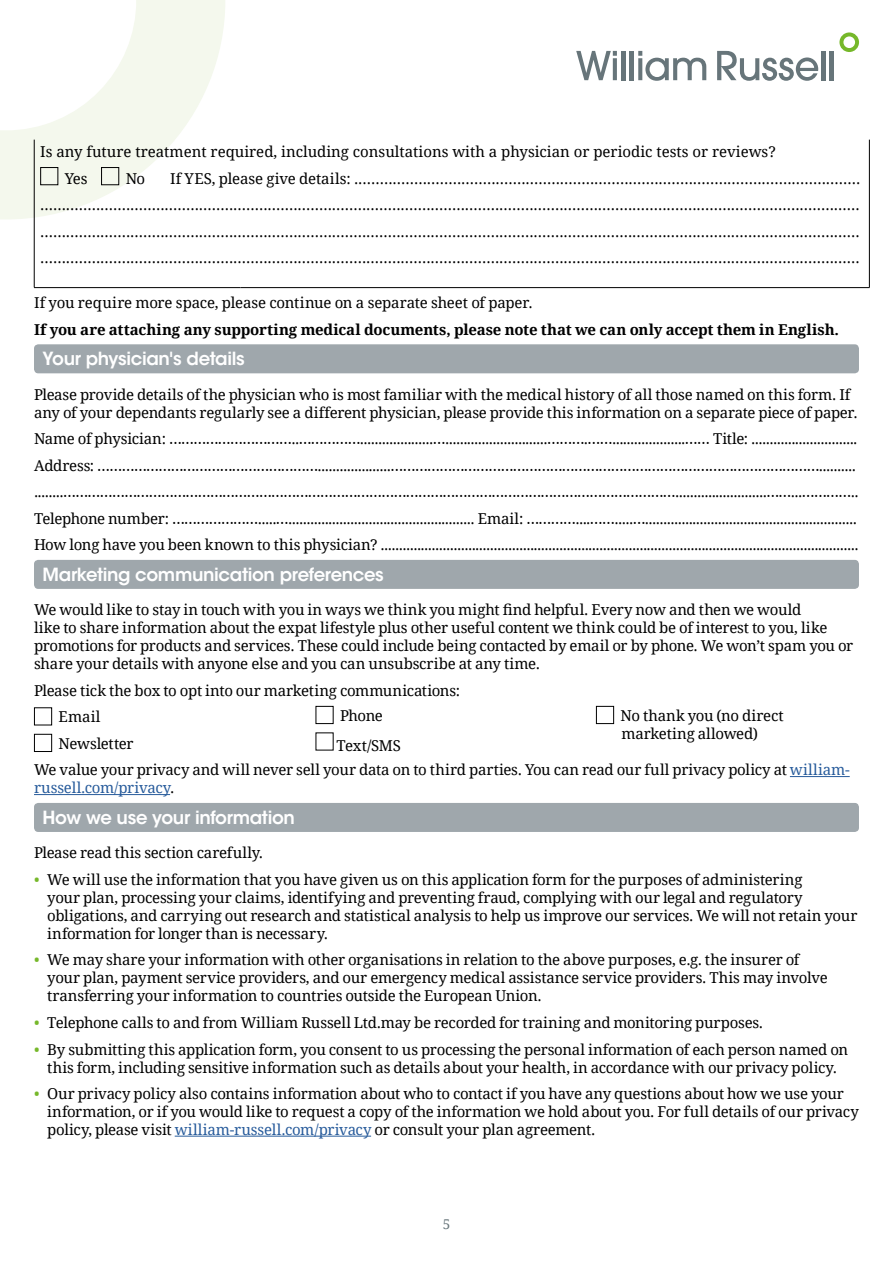
<style>
.page{position:relative;width:893px;height:1263px;background:#fff}
.page>*{position:absolute;margin:0;border:0;box-sizing:border-box;transform-origin:0 0}
.t1{font:600 18px "ITC Avant Garde Std";letter-spacing:-.02em;color:#fff}
.t2{font:15px/18px "Droid Serif";letter-spacing:-.015em;color:#000}
.t3{font:700 15px "Droid Serif";letter-spacing:-.01em;color:#000}
.t4{font:15px "Droid Serif";letter-spacing:-.015em;color:#275b9b}
.t5{font:15px/29.5px "Droid Serif";letter-spacing:-.035em;color:#000}
.t6{font:13.5px "Droid Serif";color:#67757a}
.s1{color:#275b9b}
.s2{color:#000}
.s3{color:#76b82a}
</style>
<div class="page">
<svg style="left:0;top:0;width:225px;height:245px"></svg>
<svg style="left:576px;top:51px;width:41px;height:29px"></svg>
<hr style="left:613px;top:58px;width:4px;height:22px;background:#67757a">
<hr style="left:621px;top:51px;width:4px;height:29px;background:#67757a">
<hr style="left:630px;top:51px;width:4px;height:29px;background:#67757a">
<svg style="left:638px;top:51px;width:68px;height:30px"></svg>
<svg style="left:717px;top:51px;width:101px;height:30px"></svg>
<hr style="left:821px;top:51px;width:4px;height:29px;background:#67757a">
<hr style="left:830px;top:51px;width:4px;height:29px;background:#67757a">
<svg style="left:839px;top:32px;width:20px;height:20px"></svg>
<hr style="left:790px;top:776px;width:60px;height:1px;background:#275b9b">
<hr style="left:34px;top:794px;width:136px;height:1px;background:#275b9b">
<hr style="left:175px;top:1136px;width:196px;height:1px;background:#275b9b">
<hr style="left:34px;top:140px;width:1px;height:147px;background:#000">
<hr style="left:869px;top:140px;width:1px;height:147px;background:#000">
<hr style="left:34px;top:287px;width:206px;height:1px;background:#000">
<hr style="left:240px;top:287px;width:630px;height:1px;background:#000">
<div style="left:40px;top:167px;width:18px;height:18px;border:1px solid #000"></div>
<div style="left:101px;top:167px;width:18px;height:18px;border:1px solid #000"></div>
<div style="left:34px;top:344px;width:825px;height:29px;background:#9fa7ac;border-radius:4px"></div>
<div style="left:34px;top:560px;width:825px;height:29px;background:#9fa7ac;border-radius:4px"></div>
<div style="left:34px;top:707px;width:18px;height:18px;border:1px solid #000"></div>
<div style="left:34px;top:734px;width:18px;height:18px;border:1px solid #000"></div>
<div style="left:34px;top:803px;width:825px;height:29px;background:#9fa7ac;border-radius:4px"></div>
<div style="left:315px;top:706px;width:19px;height:18px;border:1px solid #000"></div>
<div style="left:596px;top:706px;width:18px;height:18px;border:1px solid #000"></div>
<p class="t2" style="left:65px;top:138px;width:712px;line-height:26.5px;text-indent:-25px">Is any future treatment required, including consultations with a physician or periodic tests or reviews?<br>Yes</p>
<p class="t2" style="left:40px;top:165px;width:821px;line-height:26.5px;text-align:justify;text-indent:130px">If YES, please give details: ...................................................................................................................... ............................................................................................................................................................................................... ............................................................................................................................................................................................... ...............................................................................................................................................................................................</p>
<p class="t2" style="left:34px;top:294px;width:500px">If you require more space, please continue on a separate sheet of paper.</p>
<p class="t3" style="left:34px;top:319px;width:807px">If you are attaching any supporting medical documents, please note that we can only accept them in English.</p>
<p class="t1" style="left:43px;top:347px;width:204px">Your physician's details</p>
<p class="t2" style="left:34px;top:385px;width:825px">Please provide details of the physician who is most familiar with the medical history of all those named on this form. If any of your dependants regularly see a different physician, please provide this information on a separate piece of paper.</p>
<p class="t2" style="left:34px;top:425px;width:826px;line-height:26.5px">Name of physician: …………………………..……………....................…............................……….……....................…… Title: .............................<br>Address: ………………………………………………....................…………………………………………………………………………………………….......... ........…………………………………………………………………………………………………………………………………….........................……...…………..<br>Telephone number: ………………….....…................................................... Email: …………....…….....…..........................................................<br>How long have you been known to this physician? ...................................................................................................................................</p>
<p class="t1" style="left:43px;top:563px;width:343px">Marketing communication preferences</p>
<p class="t2" style="left:34px;top:601px;width:821px">We would like to stay in touch with you in ways we think you might find helpful. Every now and then we would<br>like to share information about the expat lifestyle plus other useful content we think could be of interest to you, like promotions for products and services. These could include being contacted by email or by phone. We won’t spam you or share your details with anyone else and you can unsubscribe at any time.</p>
<p class="t2" style="left:34px;top:681px;width:428px">Please tick the box to opt into our marketing communications:</p>
<p class="t2" style="left:59px;top:708px;width:44px">Email</p>
<p class="t2" style="left:59px;top:734px;width:77px">Newsletter</p>
<p class="t2" style="left:34px;top:761px;width:817px">We value your privacy and will never sell your data on to third parties. You can read our full privacy policy at <span class="s1">william-</span></p>
<p class="t4" style="left:34px;top:778px;width:142px">russell.com/privacy<span class="s2">.</span></p>
<p class="t1" style="left:43px;top:806px;width:254px">How we use your information</p>
<p class="t2" style="left:34px;top:844px;width:231px">Please read this section carefully.</p>
<p class="t2" style="left:47px;top:870px;width:812px;text-indent:-13px"><span class="s3">•</span> We will use the information that you have given us on this application form for the purposes of administering<br>your plan, processing your claims, identifying and preventing fraud, complying with our legal and regulatory obligations, and carrying out research and statistical analysis to help us improve our services. We will not retain your information for longer than is necessary.</p>
<p class="t2" style="left:47px;top:951px;width:782px;text-indent:-13px"><span class="s3">•</span> We may share your information with other organisations in relation to the above purposes, e.g. the insurer of your plan, payment service providers, and our emergency medical assistance service providers. This may involve transferring your information to countries outside the European Union.</p>
<p class="t2" style="left:34px;top:1013px;width:731px"><span class="s3">•</span> Telephone calls to and from William Russell Ltd.may be recorded for training and monitoring purposes.</p>
<p class="t2" style="left:34px;top:1040px;width:816px;text-align:center"><span class="s3">•</span> By submitting this application form, you consent to us processing the personal information of each person named on this form, including sensitive information such as details about your health, in accordance with our privacy policy.</p>
<p class="t2" style="left:47px;top:1084px;width:813px;text-indent:-13px"><span class="s3">•</span> Our privacy policy also contains information about who to contact if you have any questions about how we use your information, or if you would like to request a copy of the information we hold about you. For full details of our privacy policy, please visit <span class="s1">william-russell.com/privacy</span> or consult your plan agreement.</p>
<p class="t2" style="left:126px;top:169px;width:21px">No</p>
<p class="t5" style="left:337px;top:700px;width:66px">Phone<br>Text/SMS</p>
<p class="t2" style="left:620px;top:706px;width:165px">No thank you (no direct marketing allowed)</p>
<p class="t6" style="left:443px;top:1215px;width:9px">5</p>
</div>
